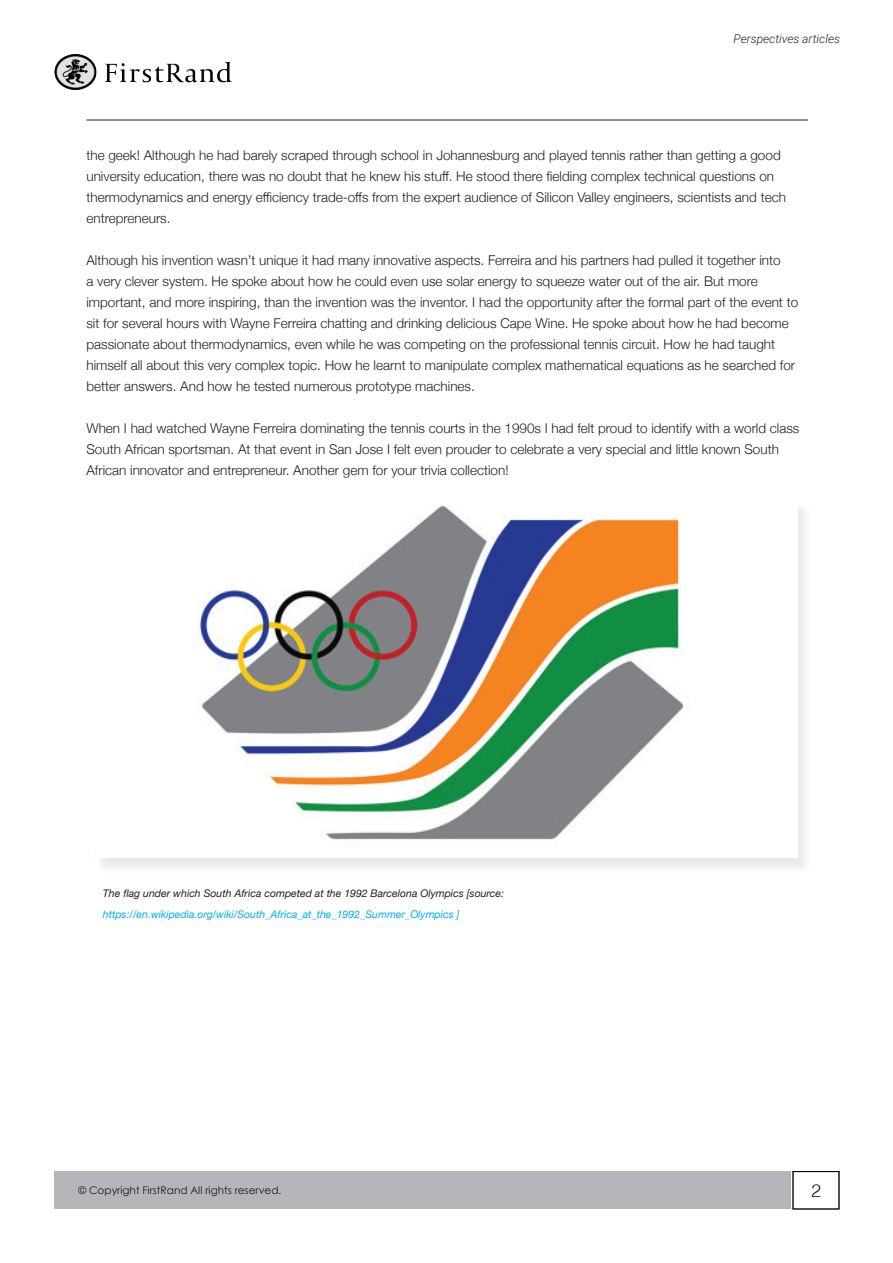
<style>
.page{position:relative;width:893px;height:1263px;background:#fff}
.page>*{position:absolute;margin:0;border:0;box-sizing:border-box;transform-origin:0 0}
.t1{font:300 18px "Helvetica";color:#231f20}
.t2{font:300 13.5px/21px "Helvetica Neue";color:#231f20}
.t3{font:italic 300 12px "Roboto";color:#231f20}
.t4{font:italic 10.5px "Helvetica Neue";color:#00aeef}
.t5{font:italic 10.5px "Helvetica Neue";color:#231f20}
.t6{font:10.5px "Century Gothic";color:#231f20}
</style>
<div class="page">
<div style="left:54px;top:1171px;width:736px;height:38px;background:#b5b6ba"></div>
<div style="left:793px;top:1171px;width:46px;height:38px;border:1px solid #231f20"></div>
<img style="left:54px;top:54px;width:178px;height:35px">
<hr style="left:86px;top:120px;width:722px;height:1px;background:#231f20">
<div style="left:93px;top:500px;width:720px;height:376px;background:#231f20;opacity:.1"></div>
<img style="left:94px;top:500px;width:703px;height:357px">
<p class="t3" style="left:734px;top:31px;width:108px">Perspectives articles</p>
<p class="t2" style="left:86px;top:144px;width:701px">the geek! Although he had barely scraped through school in Johannesburg and played tennis rather than getting a good university education, there was no doubt that he knew his stuff. He stood there fielding complex technical questions on thermodynamics and energy efficiency trade-offs from the expert audience of Silicon Valley engineers, scientists and tech entrepreneurs.</p>
<p class="t2" style="left:86px;top:249px;width:713px">Although his invention wasn’t unique it had many innovative aspects. Ferreira and his partners had pulled it together into<br>a very clever system. He spoke about how he could even use solar energy to squeeze water out of the air. But more important, and more inspiring, than the invention was the inventor. I had the opportunity after the formal part of the event to sit for several hours with Wayne Ferreira chatting and drinking delicious Cape Wine. He spoke about how he had become passionate about thermodynamics, even while he was competing on the professional tennis circuit. How he had taught himself all about this very complex topic. How he learnt to manipulate complex mathematical equations as he searched for better answers. And how he tested numerous prototype machines.</p>
<p class="t2" style="left:86px;top:417px;width:714px">When I had watched Wayne Ferreira dominating the tennis courts in the 1990s I had felt proud to identify with a world class<br>South African sportsman. At that event in San Jose I felt even prouder to celebrate a very special and little known South<br>African innovator and entrepreneur. Another gem for your trivia collection!</p>
<p class="t5" style="left:103px;top:885px;width:403px">The flag under which South Africa competed at the 1992 Barcelona Olympics [source:</p>
<p class="t4" style="left:103px;top:906px;width:358px">https://en.wikipedia.org/wiki/South_Africa_at_the_1992_Summer_Olympics ]</p>
<p class="t6" style="left:78px;top:1184px;width:205px">© Copyright FirstRand All rights reserved.</p>
<h1 class="t1" style="left:811px;top:1175px;width:12px">2</h1>
</div>
